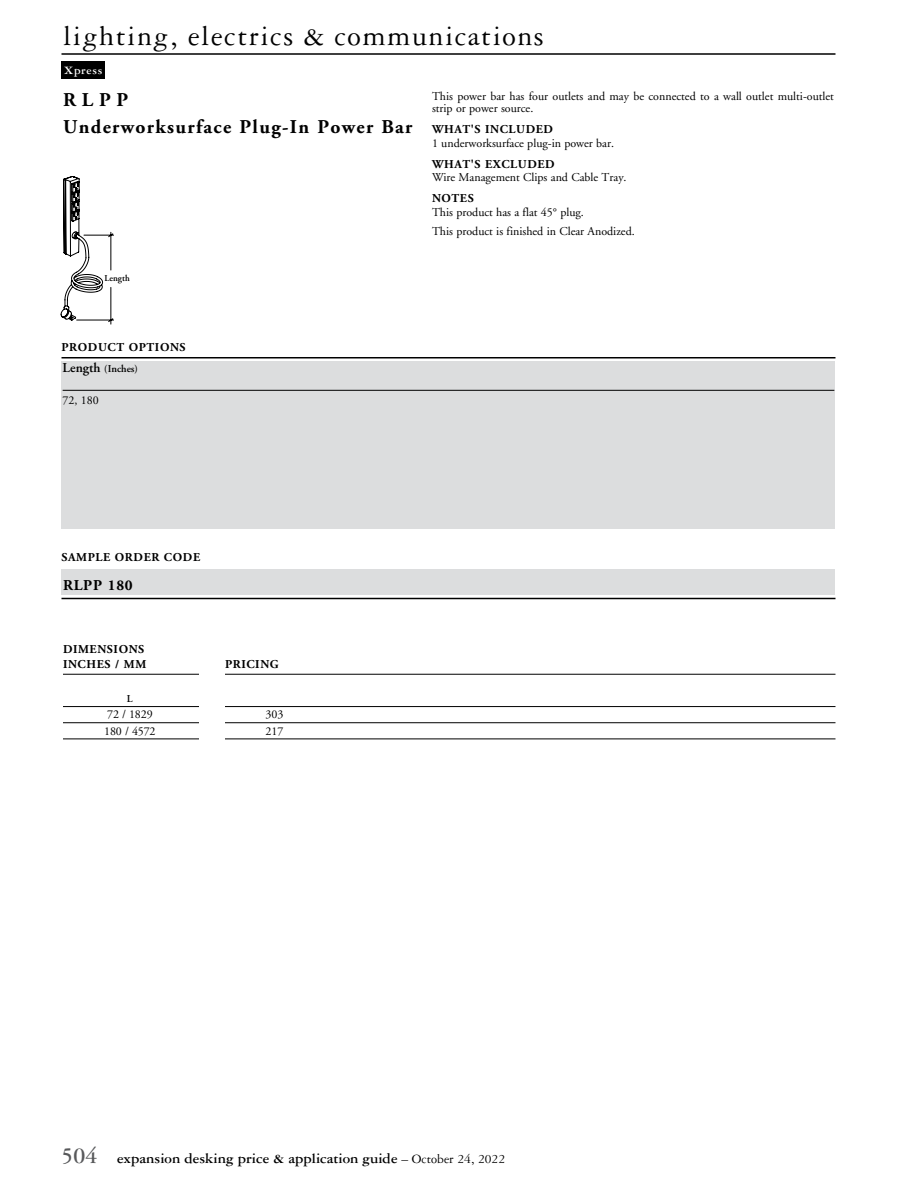
<style>
.page{position:relative;width:918px;height:1188px;background:#fff}
.page>*{position:absolute;margin:0;border:0;box-sizing:border-box;transform-origin:0 0}
.t1{font:30px "Garamond Three";letter-spacing:.05em;color:#000}
.t2{font:700 19.5px/27px "Adobe Garamond";letter-spacing:.07em;color:#000}
.t3{font:700 15px "Garamond Three";color:#000}
.t4{font:700 15px "Adobe Garamond";letter-spacing:.05em;color:#000}
.t5{font:12px/12px "Adobe Garamond";color:#000}
.t6{font:700 12px/15px "Adobe Garamond";letter-spacing:.05em;color:#000}
.t7{font:700 12px "Garamond Three";letter-spacing:.05em;color:#fff}
.t8{font:600 10.5px "Adobe Garamond";color:#000}
.t9{font:600 9px "Adobe Garamond";color:#000}
.s1{font-size:13.5px}
.s2{font-size:24px;color:#58595b}
.s3{font-weight:400;font-size:13.5px}
</style>
<div class="page">
<hr style="left:62px;top:53px;width:774px;height:2px;background:#000">
<div style="left:62px;top:62px;width:43px;height:17px;background:#000"></div>
<svg style="left:61px;top:176px;width:53px;height:148px"></svg>
<div style="left:62px;top:362px;width:774px;height:167px;background:#dcddde"></div>
<hr style="left:63px;top:390px;width:771px;height:1px;background:#000">
<hr style="left:62px;top:357px;width:774px;height:1px;background:#000">
<hr style="left:62px;top:598px;width:774px;height:1px;background:#000">
<div style="left:62px;top:569px;width:774px;height:26px;background:#dcddde"></div>
<hr style="left:63px;top:674px;width:773px;height:1px;background:#000">
<hr style="left:63px;top:706px;width:773px;height:1px;background:#000">
<hr style="left:63px;top:722px;width:773px;height:1px;background:#000">
<hr style="left:63px;top:739px;width:773px;height:1px;background:#000">
<div style="left:200px;top:643px;width:25px;height:148px;background:#fff"></div>
<h1 class="t1" style="left:63px;top:20px;width:482px">lighting, electrics &amp; communications</h1>
<p class="t7" style="left:64px;top:64px;width:40px">Xpress</p>
<h2 class="t2" style="left:63px;top:86px;width:351px">RLPP<br>Underworksurface Plug-In Power Bar</h2>
<p class="t9" style="left:104px;top:273px;width:27px">Length</p>
<p class="t5" style="left:432px;top:91px;width:403px">This power bar has four outlets and may be connected to a wall outlet multi-outlet strip or power source.</p>
<p class="t6" style="left:432px;top:122px;width:123px">WHAT'S INCLUDED</p>
<p class="t5" style="left:432px;top:137px;width:182px">1 underworksurface plug-in power bar.</p>
<p class="t6" style="left:432px;top:157px;width:124px">WHAT'S EXCLUDED</p>
<p class="t5" style="left:432px;top:172px;width:194px">Wire Management Clips and Cable Tray.</p>
<p class="t6" style="left:432px;top:191px;width:43px">NOTES</p>
<p class="t5" style="left:432px;top:202px;width:203px;line-height:19.5px">This product has a flat 45° plug.<br>This product is finished in Clear Anodized.</p>
<p class="t6" style="left:62px;top:340px;width:126px">PRODUCT OPTIONS</p>
<p class="t8" style="left:63px;top:363px;width:77px"><span class="s1">Length</span> (Inches)</p>
<p class="t5" style="left:63px;top:395px;width:38px">72, 180</p>
<p class="t6" style="left:62px;top:550px;width:140px">SAMPLE ORDER CODE</p>
<p class="t4" style="left:63px;top:577px;width:71px">RLPP 180</p>
<p class="t6" style="left:63px;top:642px;width:85px">DIMENSIONS<br>INCHES / MM</p>
<p class="t6" style="left:225px;top:657px;width:55px">PRICING</p>
<p class="t8" style="left:127px;top:693px;width:7px">L</p>
<p class="t5" style="left:107px;top:709px;width:47px">72 / 1829</p>
<p class="t5" style="left:266px;top:709px;width:19px">303</p>
<p class="t5" style="left:104px;top:725px;width:53px">180 / 4572</p>
<p class="t5" style="left:266px;top:725px;width:19px">217</p>
<p class="t3" style="left:62px;top:1150px;width:445px"><span class="s2">504</span> expansion desking price &amp; application guide <span class="s3">– October 24, 2022</span></p>
</div>
